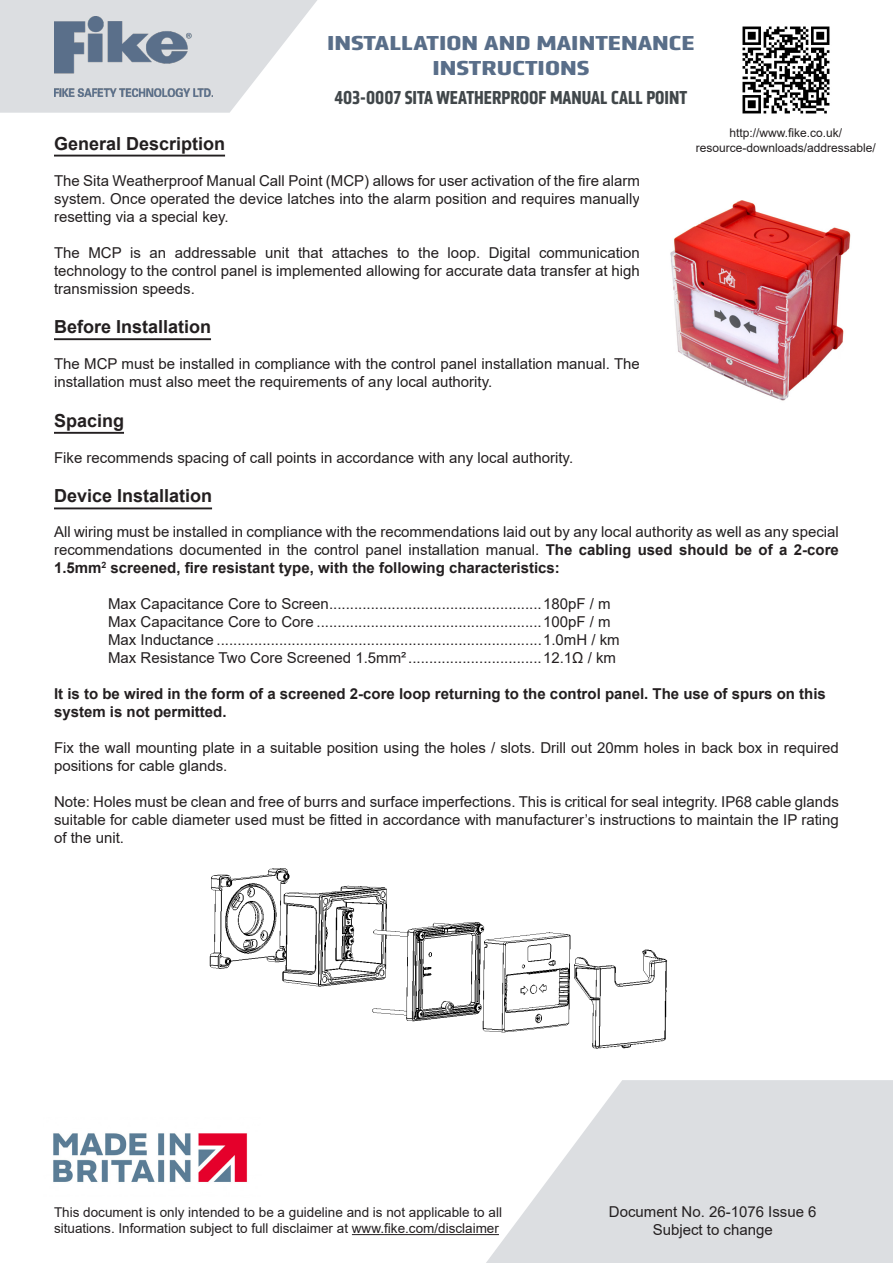
<style>
.page{position:relative;width:893px;height:1263px;background:#fff}
.page>*{position:absolute;margin:0;border:0;box-sizing:border-box;transform-origin:0 0}
.t1{font:700 21px/25.2px "Klavika Condensed";color:#596e89;text-align:center;scale:1.5 1}
.t2{font:700 19.5px "Klavika Condensed";color:#41474a}
.Normal_wrd_3{font:700 18px "Arial";color:#231f20}
.Normal_wrd_3-2{font:15px/18px "Arial";color:#231f20}
.Body_Text_2_wrd_3{font:15px/18px "Arial";color:#231f20;text-align:justify}
.Normal_wrd_3-3{font:700 15px/18px "Arial";color:#231f20}
.t3{font:13.5px/16.2px "Arial";color:#231f20}
.t4{font:12px "Arial";color:#231f20}
.s1{font-weight:700}
</style>
<div class="page">
<svg style="left:0;top:0;width:317px;height:113px"></svg>
<svg style="left:486px;top:1080px;width:407px;height:183px;fill:#dcdee1"></svg>
<img style="left:54px;top:16px;width:159px;height:80px">
<hr style="left:352px;top:1234px;width:147px;height:1px;background:#231f20">
<img style="left:742px;top:26px;width:88px;height:88px">
<hr style="left:54px;top:155px;width:171px;height:2px;background:#231f20">
<hr style="left:54px;top:338px;width:157px;height:2px;background:#231f20">
<hr style="left:54px;top:432px;width:70px;height:2px;background:#231f20">
<hr style="left:54px;top:507px;width:158px;height:2px;background:#231f20">
<img style="left:209px;top:868px;width:459px;height:181px">
<img style="left:670px;top:200px;width:181px;height:201px">
<img style="left:53px;top:1133px;width:195px;height:49px">
<h1 class="t1" style="left:327px;top:30px;width:246px">INSTALLATION AND MAINTENANCE<br>INSTRUCTIONS</h1>
<p class="t2" style="left:335px;top:85px;width:354px">403-0007 SITA WEATHERPROOF MANUAL CALL POINT</p>
<p class="t4" style="left:729px;top:125px;width:114px">http://www.fike.co.uk/</p>
<p class="t4" style="left:696px;top:139px;width:182px">resource-downloads/addressable/</p>
<p class="Normal_wrd_3" style="left:54px;top:131px;width:173px">General Description</p>
<p class="Body_Text_2_wrd_3" style="left:54px;top:171px;width:587px">The Sita Weatherproof Manual Call Point (MCP) allows for user activation of the fire alarm system. Once operated the device latches into the alarm position and requires manually resetting via a special key.</p>
<p class="Body_Text_2_wrd_3" style="left:54px;top:243px;width:587px">The MCP is an addressable unit that attaches to the loop. Digital communication technology to the control panel is implemented allowing for accurate data transfer at high transmission speeds.</p>
<p class="Normal_wrd_3" style="left:54px;top:314px;width:159px">Before Installation</p>
<p class="Normal_wrd_3-2" style="left:54px;top:355px;width:587px">The MCP must be installed in compliance with the control panel installation manual. The installation must also meet the requirements of any local authority.</p>
<p class="Normal_wrd_3" style="left:54px;top:408px;width:72px">Spacing</p>
<p class="Normal_wrd_3-2" style="left:54px;top:448px;width:521px">Fike recommends spacing of call points in accordance with any local authority.</p>
<p class="Normal_wrd_3" style="left:54px;top:483px;width:160px">Device Installation</p>
<p class="Normal_wrd_3-2" style="left:54px;top:522px;width:786px;text-align:justify">All wiring must be installed in compliance with the recommendations laid out by any local authority as well as any special recommendations documented in the control panel installation manual. <span class="s1">The cabling used should be of a 2-core 1.5mm</span><sup>2</sup> <span class="s1">screened, fire resistant type, with the following characteristics:</span></p>
<p class="Normal_wrd_3-2" style="left:108px;top:594px;width:504px">Max Capacitance Core to Screen...................................................180pF / m</p>
<p class="Normal_wrd_3-2" style="left:108px;top:612px;width:504px">Max Capacitance Core to Core ......................................................100pF / m</p>
<p class="Normal_wrd_3-2" style="left:108px;top:630px;width:513px">Max Inductance ..............................................................................1.0mH / km</p>
<p class="Normal_wrd_3-2" style="left:108px;top:648px;width:509px">Max Resistance Two Core Screened 1.5mm²................................12.1Ω / km</p>
<p class="Normal_wrd_3-3" style="left:54px;top:684px;width:773px">It is to be wired in the form of a screened 2-core loop returning to the control panel. The use of spurs on this system is not permitted.</p>
<p class="Normal_wrd_3-2" style="left:54px;top:738px;width:786px">Fix the wall mounting plate in a suitable position using the holes / slots. Drill out 20mm holes in back box in required positions for cable glands.</p>
<p class="Normal_wrd_3-2" style="left:54px;top:792px;width:786px;text-align:justify">Note: Holes must be clean and free of burrs and surface imperfections. This is critical for seal integrity. IP68 cable glands suitable for cable diameter used must be fitted in accordance with manufacturer’s instructions to maintain the IP rating of the unit.</p>
<p class="t3" style="left:54px;top:1204px;width:449px">This document is only intended to be a guideline and is not applicable to all situations. Information subject to full disclaimer at www.fike.com/disclaimer</p>
<p class="Normal_wrd_3-2" style="left:609px;top:1202px;width:209px">Document No. 26-1076 Issue 6</p>
<p class="Normal_wrd_3-2" style="left:653px;top:1220px;width:122px">Subject to change</p>
</div>
